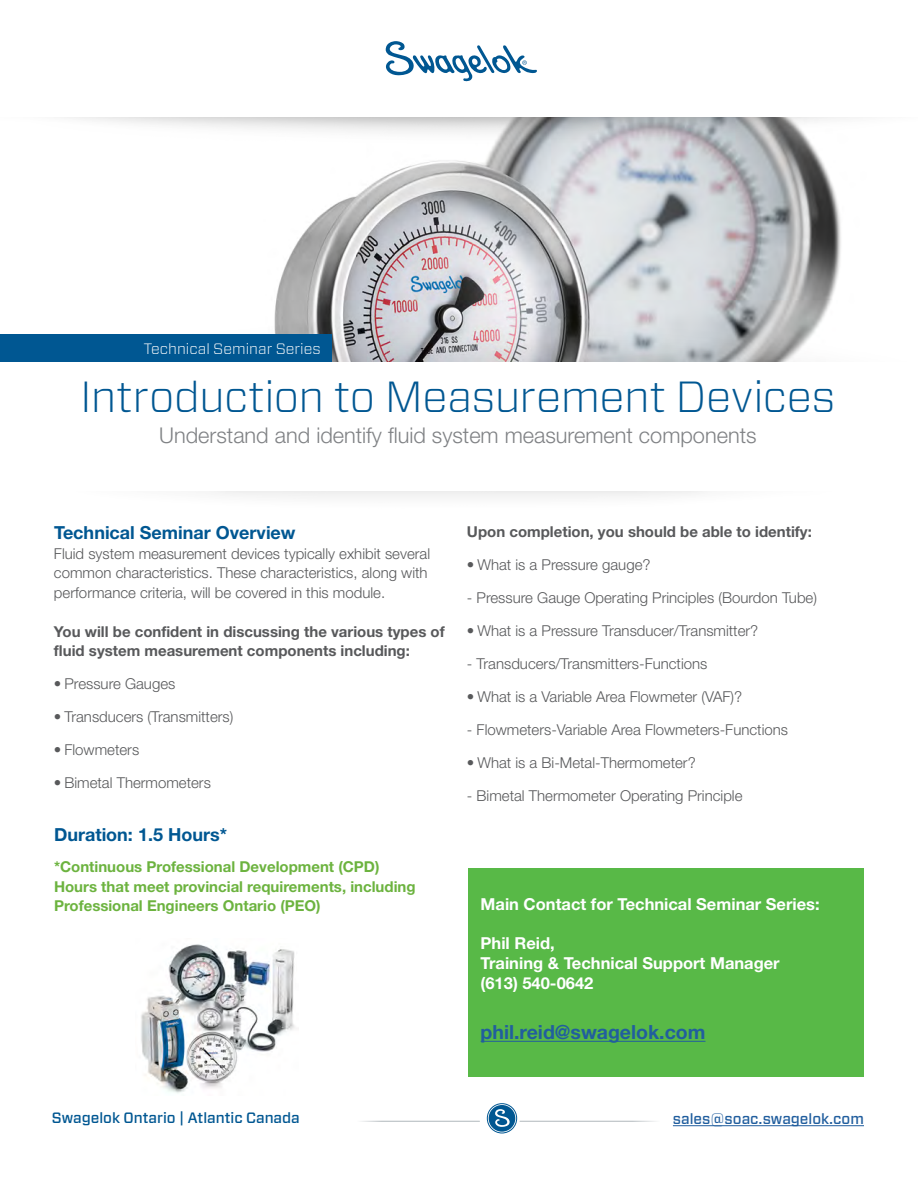
<style>
.page{position:relative;width:918px;height:1188px;background:#fff}
.page>*{position:absolute;margin:0;border:0;box-sizing:border-box;transform-origin:0 0}
.t1{font:300 43.5px "Forza";letter-spacing:-.005em;color:#005792}
.t2{font:300 21.75px "Helvetica Neue LT Std";color:#808285}
.t3{font:700 19.5px "Helvetica Neue LT Std";color:#215e9e}
.t4{font:700 18px "Helvetica Neue LT Std";color:#005792}
.t5{font:700 16.5px/19.8px "Helvetica Neue LT Std";color:#fff}
.t6{font:300 15px/19.5px "Helvetica Neue LT Std";color:#58595b}
.t7{font:700 15px/19.5px "Helvetica Neue LT Std";color:#58595b}
.t8{font:700 15px/19.5px "Helvetica Neue LT Std";color:#6cb33f}
.t9{font:500 15px "Forza";color:#005792}
.t10{font:500 15px "Forza";color:#215e9e}
.t11{font:300 15px "Forza";color:#fff}
</style>
<div class="page">
<img style="left:319px;top:194px;width:521px;height:22px">
<img style="left:64px;top:117px;width:786px;height:77px">
<img style="left:274px;top:216px;width:567px;height:146px">
<svg style="left:386px;top:41px;width:151px;height:40px"></svg>
<div style="left:391px;top:75px;width:14px;height:35px;background:#fff"></div>
<hr style="left:357px;top:1121px;width:123px;height:1px;background:#b0b7bb">
<hr style="left:520px;top:1121px;width:140px;height:1px;background:#b0b7bb">
<svg style="left:487px;top:1104px;width:30px;height:29px"></svg>
<div style="left:487px;top:1103px;width:30px;height:30px;border:1px solid #005792;border-radius:50%"></div>
<div style="left:489px;top:1105px;width:26px;height:27px;background:#005792;border-radius:50%"></div>
<svg style="left:495px;top:1109px;width:15px;height:18px"></svg>
<hr style="left:673px;top:1125px;width:191px;height:1px;background:#215e9e">
<div style="left:468px;top:868px;width:396px;height:209px;background:#58b947"></div>
<img style="left:141px;top:944px;width:154px;height:149px">
<hr style="left:481px;top:1041px;width:225px;height:1px;background:#215e9e">
<div style="left:0;top:334px;width:332px;height:28px;background:#005792"></div>
<p class="t11" style="left:144px;top:338px;width:178px">Technical Seminar Series</p>
<h1 class="t1" style="left:80px;top:367px;width:757px">Introduction to Measurement Devices</h1>
<h2 class="t2" style="left:159px;top:422px;width:599px">Understand and identify fluid system measurement components</h2>
<p class="t4" style="left:54px;top:522px;width:243px">Technical Seminar Overview</p>
<p class="t6" style="left:54px;top:543px;width:378px">Fluid system measurement devices typically exhibit several common characteristics. These characteristics, along with performance criteria, will be covered in this module.</p>
<p class="t7" style="left:54px;top:621px;width:392px">You will be confident in discussing the various types of fluid system measurement components including:</p>
<p class="t6" style="left:54px;top:674px;width:123px">• Pressure Gauges</p>
<p class="t6" style="left:54px;top:707px;width:181px">• Transducers (Transmitters)</p>
<p class="t6" style="left:54px;top:740px;width:87px">• Flowmeters</p>
<p class="t6" style="left:54px;top:773px;width:158px">• Bimetal Thermometers</p>
<p class="t4" style="left:54px;top:823px;width:175px">Duration: 1.5 Hours*</p>
<p class="t8" style="left:54px;top:857px;width:363px">*Continuous Professional Development (CPD)<br>Hours that meet provincial requirements, including<br>Professional Engineers Ontario (PEO)</p>
<p class="t7" style="left:467px;top:522px;width:346px">Upon completion, you should be able to identify:</p>
<p class="t6" style="left:467px;top:555px;width:185px">• What is a Pressure gauge?</p>
<p class="t6" style="left:467px;top:588px;width:352px">- Pressure Gauge Operating Principles (Bourdon Tube)</p>
<p class="t6" style="left:467px;top:621px;width:293px">• What is a Pressure Transducer/Transmitter?</p>
<p class="t6" style="left:467px;top:654px;width:242px">- Transducers/Transmitters-Functions</p>
<p class="t6" style="left:467px;top:687px;width:277px">• What is a Variable Area Flowmeter (VAF)?</p>
<p class="t6" style="left:467px;top:720px;width:323px">- Flowmeters-Variable Area Flowmeters-Functions</p>
<p class="t6" style="left:467px;top:753px;width:230px">• What is a Bi-Metal-Thermometer?</p>
<p class="t6" style="left:467px;top:786px;width:277px">- Bimetal Thermometer Operating Principle</p>
<p class="t5" style="left:481px;top:894px;width:341px">Main Contact for Technical Seminar Series:</p>
<p class="t5" style="left:481px;top:933px;width:301px">Phil Reid,<br>Training &amp; Technical Support Manager (613) 540-0642</p>
<h3 class="t3" style="left:481px;top:1020px;width:226px">phil.reid@swagelok.com</h3>
<p class="t9" style="left:52px;top:1108px;width:249px">Swagelok Ontario | Atlantic Canada</p>
<p class="t10" style="left:673px;top:1109px;width:193px">sales@soac.swagelok.com</p>
</div>
